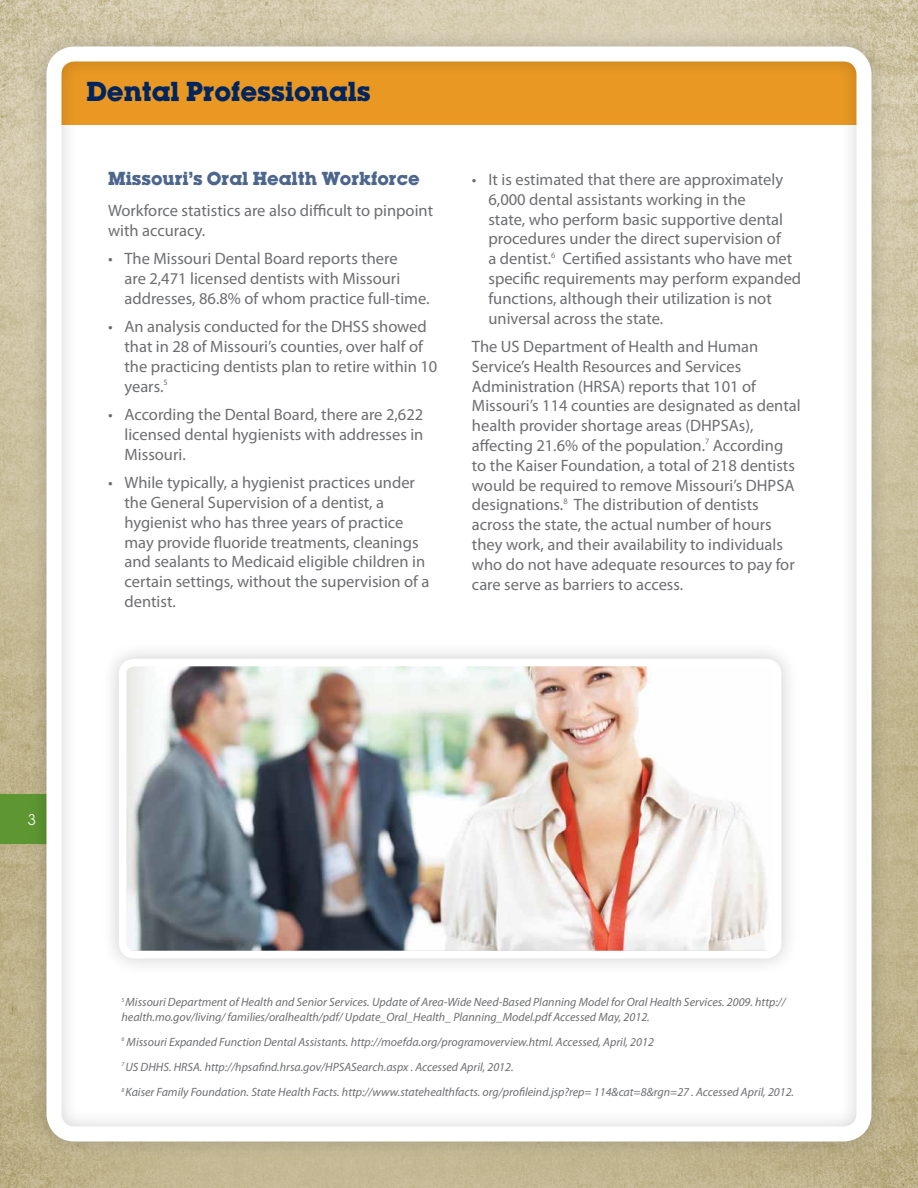
<style>
.page{position:relative;width:918px;height:1188px;background:#fff}
.page>*{position:absolute;margin:0;border:0;box-sizing:border-box;transform-origin:0 0}
.t1{font:700 24px "Lubalin";color:#00245d}
.t2{font:16.5px/19.8px "Myriad Pro";color:#6d6e71}
.t3{font:700 16.5px "Lubalin";color:#4d668e}
.t4{font:15px "Lubalin Graph";color:#fff}
.t5{font:italic 12px/25.2px "Myriad Pro";color:#6d6e71}
</style>
<div class="page">
<img style="left:0;top:0;width:918px;height:1188px">
<div style="left:0;top:794px;width:55px;height:50px;background:#5e9732"></div>
<div style="left:28px;top:28px;width:862px;height:1132px;background:#000;opacity:.2"></div>
<div style="left:46px;top:46px;width:825px;height:1096px;border:15px solid #fff;border-radius:20px"></div>
<div style="left:101px;top:641px;width:698px;height:336px;background:#000;opacity:.2"></div>
<img style="left:128px;top:668px;width:644px;height:282px">
<div style="left:119px;top:659px;width:662px;height:300px;border:8px solid #fff;border-radius:12px"></div>
<h1 class="t1" style="left:86px;top:74px;width:286px">Dental Professionals</h1>
<p class="t3" style="left:108px;top:167px;width:313px">Missouri’s Oral Health Workforce</p>
<p class="t2" style="left:108px;top:200px;width:327px">Workforce statistics are also difficult to pinpoint with accuracy.</p>
<p class="t2" style="left:124px;top:249px;width:307px;text-indent:-16px">• The Missouri Dental Board reports there<br>are 2,471 licensed dentists with Missouri addresses, 86.8% of whom practice full-time.</p>
<p class="t2" style="left:124px;top:317px;width:314px;text-indent:-16px">• An analysis conducted for the DHSS showed that in 28 of Missouri’s counties, over half of the practicing dentists plan to retire within 10 years.<sup>5</sup></p>
<p class="t2" style="left:124px;top:404px;width:300px;text-align:justify;text-indent:-16px">• According the Dental Board, there are 2,622 licensed dental hygienists with addresses in Missouri.</p>
<p class="t2" style="left:124px;top:473px;width:306px;text-indent:-16px">• While typically, a hygienist practices under the General Supervision of a dentist, a hygienist who has three years of practice may provide fluoride treatments, cleanings and sealants to Medicaid eligible children in certain settings, without the supervision of a dentist.</p>
<p class="t2" style="left:488px;top:169px;width:314px;text-indent:-16px">• It is estimated that there are approximately 6,000 dental assistants working in the<br>state, who perform basic supportive dental procedures under the direct supervision of<br>a dentist.<sup>6</sup> Certified assistants who have met specific requirements may perform expanded functions, although their utilization is not universal across the state.</p>
<p class="t2" style="left:472px;top:336px;width:330px">The US Department of Health and Human Service’s Health Resources and Services Administration (HRSA) reports that 101 of Missouri’s 114 counties are designated as dental health provider shortage areas (DHPSAs), affecting 21.6% of the population.<sup>7</sup> According to the Kaiser Foundation, a total of 218 dentists would be required to remove Missouri’s DHPSA designations.<sup>8</sup> The distribution of dentists across the state, the actual number of hours they work, and their availability to individuals who do not have adequate resources to pay for care serve as barriers to access.</p>
<p class="t4" style="left:28px;top:810px;width:10px">3</p>
<p class="t5" style="left:121px;top:995px;width:666px;line-height:14.4px"><sup>5</sup> Missouri Department of Health and Senior Services. Update of Area-Wide Need-Based Planning Model for Oral Health Services. 2009. http:// health.mo.gov/living/ families/oralhealth/pdf/ Update_Oral_Health_ Planning_Model.pdf Accessed May, 2012.</p>
<p class="t5" style="left:122px;top:1029px;width:674px"><sup>6</sup> Missouri Expanded Function Dental Assistants. http://moefda.org/programoverview.html. Accessed, April, 2012<br><sup>7</sup> US DHHS. HRSA. http://hpsafind.hrsa.gov/HPSASearch.aspx . Accessed April, 2012.<br><sup>8</sup> Kaiser Family Foundation. State Health Facts. http://www.statehealthfacts. org/profileind.jsp?rep= 114&amp;cat=8&amp;rgn=27 . Accessed April, 2012.</p>
</div>
